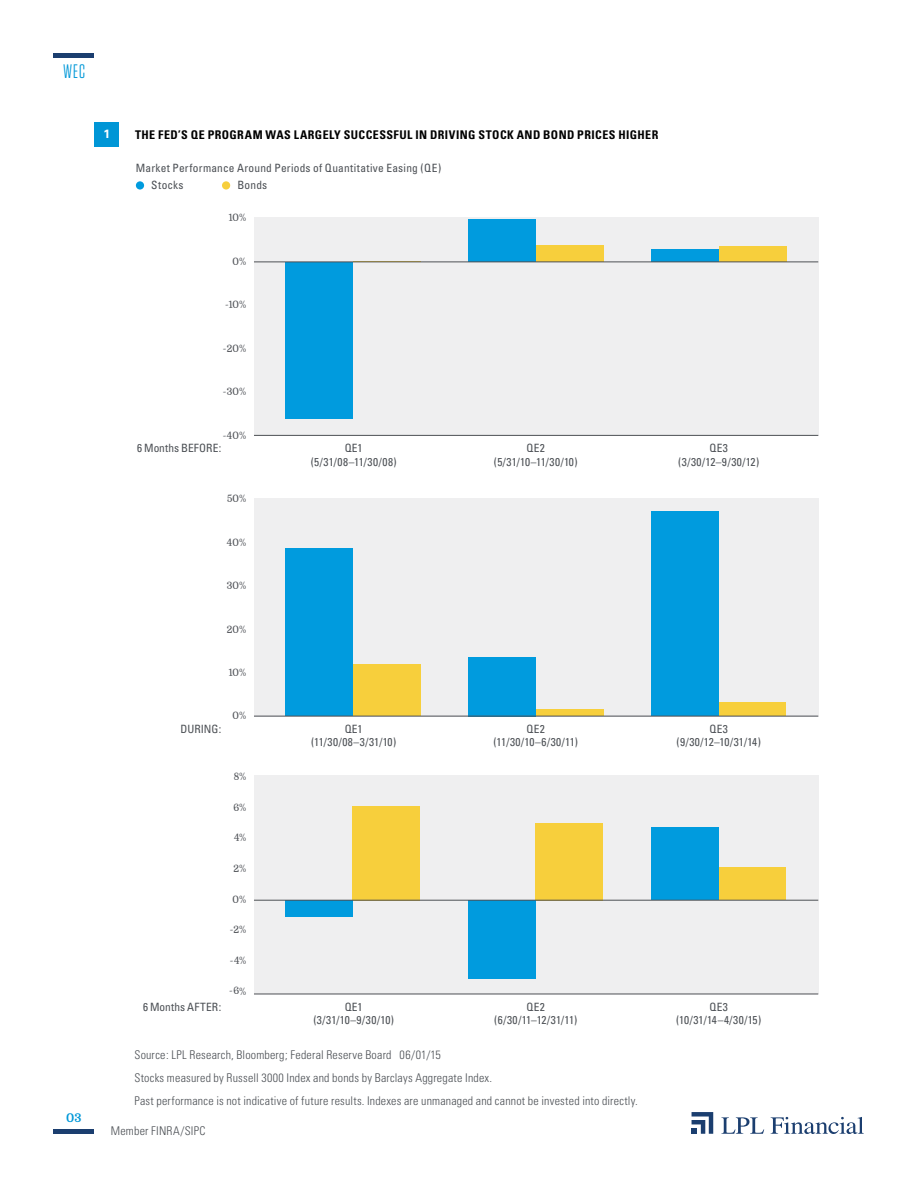
<style>
.page{position:relative;width:918px;height:1188px;background:#fff}
.page>*{position:absolute;margin:0;border:0;box-sizing:border-box;transform-origin:0 0}
.t1{font:19.5px "Tungsten Narrow";color:#0098d8}
.t2{font:300 condensed 12px/23.2px "Univers";letter-spacing:.015em;color:#4b4f54}
.t3{font:700 condensed 12px "Univers";letter-spacing:.035em;color:#000}
.t4{font:700 12px "Domine";color:#0098d8}
.t5{font:700 12px "Univers";color:#fff}
.t6{font:condensed 11.4px/13.6px "Univers";letter-spacing:.015em;color:#4b4f54;text-align:center}
.t7{font:9.9px "Domine";color:#4d5055}
</style>
<div class="page">
<div style="left:54px;top:1129px;width:40px;height:5px;background:#1b3e6f"></div>
<svg style="left:721px;top:1117px;width:43px;height:17px"></svg>
<svg style="left:771px;top:1117px;width:93px;height:17px"></svg>
<svg style="left:692px;top:1112px;width:21px;height:22px"></svg>
<div style="left:54px;top:53px;width:40px;height:5px;background:#1b3e6f"></div>
<div style="left:254px;top:217px;width:564px;height:218px;background:#efeff0"></div>
<div style="left:136px;top:181px;width:8px;height:9px;background:#009bde;border-radius:50%"></div>
<div style="left:222px;top:181px;width:8px;height:9px;background:#f7cf3c;border-radius:50%"></div>
<div style="left:719px;top:246px;width:67px;height:16px;background:#f7cf3c"></div>
<div style="left:651px;top:249px;width:68px;height:13px;background:#009bde"></div>
<div style="left:536px;top:245px;width:68px;height:17px;background:#f7cf3c"></div>
<div style="left:468px;top:219px;width:68px;height:43px;background:#009bde"></div>
<hr style="left:353px;top:261px;width:68px;height:1px;background:#f7cf3c">
<div style="left:285px;top:262px;width:68px;height:156px;background:#009bde"></div>
<hr style="left:254px;top:262px;width:564px;height:1px;background:#4d5055">
<hr style="left:254px;top:435px;width:564px;height:1px;background:#4d5055">
<div style="left:254px;top:498px;width:564px;height:218px;background:#efeff0"></div>
<div style="left:254px;top:776px;width:564px;height:218px;background:#efeff0"></div>
<hr style="left:254px;top:994px;width:564px;height:1px;background:#4d5055">
<div style="left:719px;top:702px;width:67px;height:14px;background:#f7cf3c"></div>
<div style="left:651px;top:511px;width:68px;height:205px;background:#009bde"></div>
<div style="left:536px;top:709px;width:67px;height:7px;background:#f7cf3c"></div>
<div style="left:468px;top:657px;width:68px;height:59px;background:#009bde"></div>
<div style="left:353px;top:665px;width:67px;height:51px;background:#f7cf3c"></div>
<div style="left:285px;top:548px;width:68px;height:168px;background:#009bde"></div>
<div style="left:719px;top:868px;width:67px;height:32px;background:#f7cf3c"></div>
<div style="left:651px;top:828px;width:68px;height:72px;background:#009bde"></div>
<div style="left:536px;top:823px;width:67px;height:77px;background:#f7cf3c"></div>
<div style="left:468px;top:900px;width:68px;height:79px;background:#009bde"></div>
<div style="left:353px;top:806px;width:67px;height:94px;background:#f7cf3c"></div>
<div style="left:285px;top:900px;width:68px;height:17px;background:#009bde"></div>
<hr style="left:254px;top:716px;width:564px;height:1px;background:#4d5055">
<hr style="left:254px;top:900px;width:564px;height:1px;background:#4d5055">
<div style="left:94px;top:122px;width:25px;height:25px;background:#0096d6"></div>
<h1 class="t1" style="left:63px;top:62px;width:23px">WEC</h1>
<p class="t5" style="left:103px;top:127px;width:8px">1</p>
<p class="t3" style="left:135px;top:128px;width:525px">THE FED’S QE PROGRAM WAS LARGELY SUCCESSFUL IN DRIVING STOCK AND BOND PRICES HIGHER</p>
<p class="t6" style="left:136px;top:161px;width:307px">Market Performance Around Periods of Quantitative Easing (QE)</p>
<p class="t6" style="left:151px;top:178px;width:34px">Stocks</p>
<p class="t6" style="left:237px;top:178px;width:31px">Bonds</p>
<p class="t7" style="left:225px;top:300px;width:23px;rotate:-2deg">-10%</p>
<p class="t7" style="left:223px;top:343px;width:25px;rotate:-2deg">-20%</p>
<p class="t7" style="left:223px;top:387px;width:25px;rotate:-2deg">-30%</p>
<p class="t7" style="left:223px;top:430px;width:25px;rotate:-2deg">-40%</p>
<p class="t6" style="left:137px;top:441px;width:86px">6 Months BEFORE:</p>
<p class="t6" style="left:494px;top:441px;width:85px">QE2 (5/31/10–11/30/10)</p>
<p class="t6" style="left:678px;top:441px;width:83px">QE3 (3/30/12–9/30/12)</p>
<p class="t6" style="left:311px;top:441px;width:88px">QE1 (5/31/08–11/30/08)</p>
<p class="t6" style="left:180px;top:722px;width:42px">DURING:</p>
<p class="t6" style="left:494px;top:722px;width:86px">QE2 (11/30/10–6/30/11)</p>
<p class="t6" style="left:676px;top:722px;width:86px">QE3 (9/30/12–10/31/14)</p>
<p class="t6" style="left:311px;top:722px;width:87px">QE1 (11/30/08–3/31/10)</p>
<p class="t4" style="left:66px;top:1112px;width:17px">03</p>
<p class="t6" style="left:143px;top:1000px;width:80px">6 Months AFTER:</p>
<p class="t6" style="left:494px;top:1000px;width:85px">QE2 (6/30/11–12/31/11)</p>
<p class="t6" style="left:676px;top:1000px;width:87px">QE3 (10/31/14–4/30/15)</p>
<p class="t6" style="left:313px;top:1000px;width:82px">QE1 (3/31/10–9/30/10)</p>
<p class="t2" style="left:134px;top:1043px;width:505px">Source: LPL Research, Bloomberg; Federal Reserve Board 06/01/15<br>Stocks measured by Russell 3000 Index and bonds by Barclays Aggregate Index.<br>Past performance is not indicative of future results. Indexes are unmanaged and cannot be invested into directly.</p>
<p class="t2" style="left:111px;top:1119px;width:96px">Member FINRA/SIPC</p>
</div>
